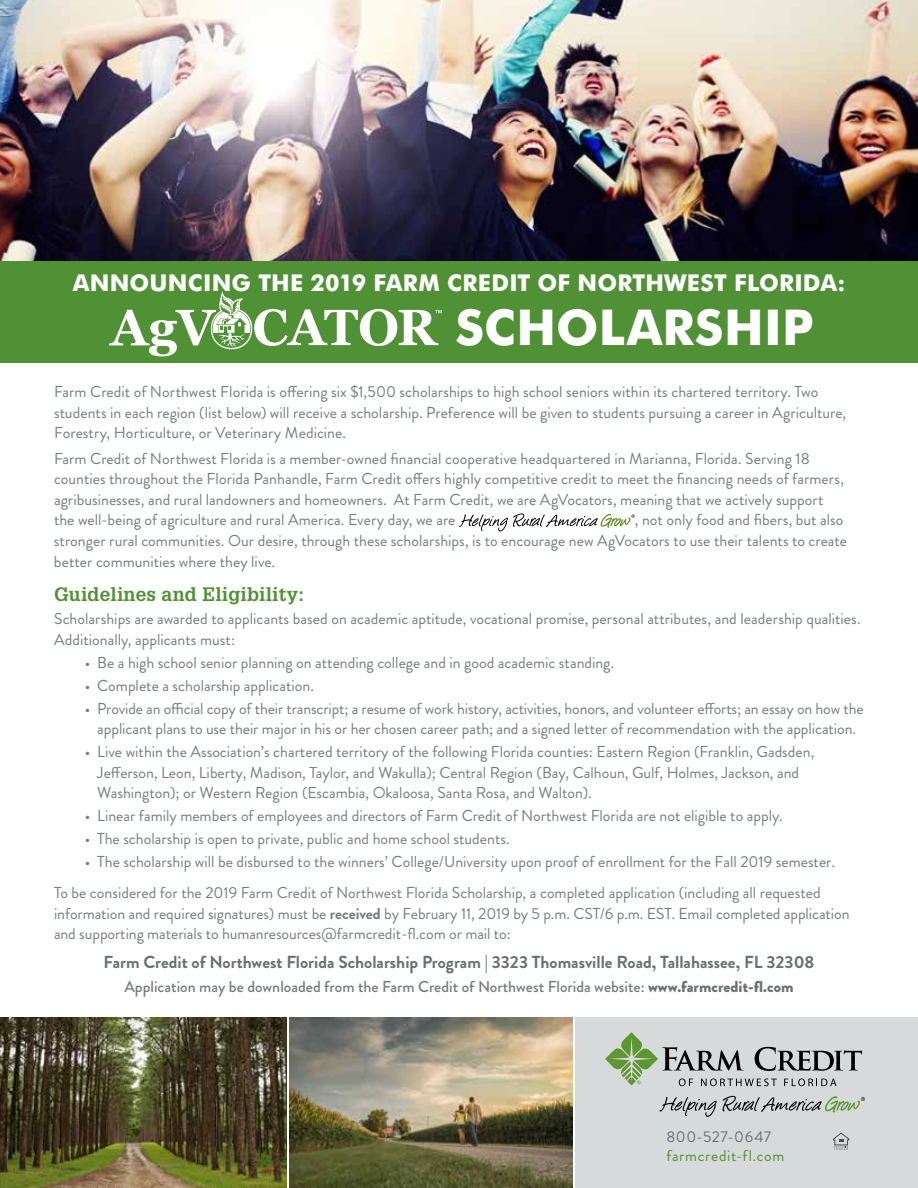
<style>
.page{position:relative;width:918px;height:1188px;background:#fff}
.page>*{position:absolute;margin:0;border:0;box-sizing:border-box;transform-origin:0 0}
.t1{font:700 49.5px "Futura BT";letter-spacing:.005em;color:#fff}
.t2{font:700 23.25px "Futura BT";letter-spacing:.01em;color:#fff}
.t3{font:700 19.05px "Glypha";letter-spacing:.01em;color:#519136}
.t4{font:700 17.4px "Brandon Grotesque";color:#697270}
.t5{font:15.9px/20.7px "Brandon Grotesque";color:#757d7b}
.t6{font:500 15.9px "Brandon Grotesque";color:#757d7b}
.t7{font:15.6px "Brandon Grotesque";letter-spacing:.045em;color:#519136}
.t8{font:15.6px "Brandon Grotesque";letter-spacing:.04em;color:#697270}
.s1{font-weight:700}
.s2{font-weight:900;color:#697270}
</style>
<div class="page">
<img style="left:0;top:0;width:918px;height:261px">
<div style="left:0;top:261px;width:918px;height:102px;background:#519136"></div>
<img style="left:289px;top:1017px;width:283px;height:171px">
<img style="left:0;top:1017px;width:286px;height:171px">
<div style="left:575px;top:1017px;width:343px;height:171px;background:#d6dadb"></div>
<svg style="left:833px;top:1132px;width:16px;height:18px"></svg>
<svg style="left:605px;top:1032px;width:257px;height:54px"></svg>
<svg style="left:660px;top:1097px;width:57px;height:20px"></svg>
<svg style="left:723px;top:1096px;width:142px;height:16px"></svg>
<svg style="left:459px;top:513px;width:176px;height:18px"></svg>
<svg style="left:109px;top:292px;width:333px;height:64px"></svg>
<h2 class="t2" style="left:73px;top:269px;width:774px">ANNOUNCING THE 2019 FARM CREDIT OF NORTHWEST FLORIDA:</h2>
<h1 class="t1" style="left:455px;top:297px;width:360px">SCHOLARSHIP</h1>
<p class="t5" style="left:54px;top:381px;width:794px">Farm Credit of Northwest Florida is offering six $1,500 scholarships to high school seniors within its chartered territory. Two students in each region (list below) will receive a scholarship. Preference will be given to students pursuing a career in Agriculture,<br>Forestry, Horticulture, or Veterinary Medicine.</p>
<p class="t5" style="left:54px;top:448px;width:792px">Farm Credit of Northwest Florida is a member-owned financial cooperative headquartered in Marianna, Florida. Serving 18 counties throughout the Florida Panhandle, Farm Credit offers highly competitive credit to meet the financing needs of farmers, agribusinesses, and rural landowners and homeowners. At Farm Credit, we are AgVocators, meaning that we actively support the well-being of agriculture and rural America. Every day, we are</p>
<p class="t5" style="left:54px;top:510px;width:795px;text-indent:581px">, not only food and fibers, but also stronger rural communities. Our desire, through these scholarships, is to encourage new AgVocators to use their talents to create better communities where they live.</p>
<p class="t3" style="left:54px;top:583px;width:252px">Guidelines and Eligibility:</p>
<p class="t5" style="left:54px;top:609px;width:808px">Scholarships are awarded to applicants based on academic aptitude, vocational promise, personal attributes, and leadership qualities.<br>Additionally, applicants must:</p>
<p class="t5" style="left:85px;top:652px;width:531px">• Be a high school senior planning on attending college and in good academic standing.</p>
<p class="t5" style="left:85px;top:675px;width:231px">• Complete a scholarship application.</p>
<p class="t5" style="left:85px;top:698px;width:780px;text-align:center">• Provide an official copy of their transcript; a resume of work history, activities, honors, and volunteer efforts; an essay on how the applicant plans to use their major in his or her chosen career path; and a signed letter of recommendation with the application.</p>
<p class="t5" style="left:97px;top:741px;width:719px;text-indent:-12px">• Live within the Association’s chartered territory of the following Florida counties: Eastern Region (Franklin, Gadsden,<br>Jefferson, Leon, Liberty, Madison, Taylor, and Wakulla); Central Region (Bay, Calhoun, Gulf, Holmes, Jackson, and<br>Washington); or Western Region (Escambia, Okaloosa, Santa Rosa, and Walton).</p>
<p class="t5" style="left:85px;top:805px;width:699px">• Linear family members of employees and directors of Farm Credit of Northwest Florida are not eligible to apply.</p>
<p class="t5" style="left:85px;top:828px;width:426px">• The scholarship is open to private, public and home school students.</p>
<p class="t5" style="left:54px;top:847px;width:783px;line-height:30.9px;text-indent:31px">• The scholarship will be disbursed to the winners’ College/University upon proof of enrollment for the Fall 2019 semester.<br>To be considered for the 2019 Farm Credit of Northwest Florida Scholarship, a completed application (including all requested</p>
<p class="t5" style="left:54px;top:903px;width:797px">information and required signatures) must be <span class="s1">received</span> by February 11, 2019 by 5 p.m. CST/6 p.m. EST. Email completed application and supporting materials to humanresources@farmcredit-fl.com or mail to:</p>
<p class="t4" style="left:104px;top:950px;width:712px">Farm Credit of Northwest Florida Scholarship Program | 3323 Thomasville Road, Tallahassee, FL 32308</p>
<p class="t6" style="left:125px;top:976px;width:670px">Application may be downloaded from the Farm Credit of Northwest Florida website: <span class="s2">www.farmcredit-fl.com</span></p>
<p class="t8" style="left:666px;top:1126px;width:106px">800-527-0647</p>
<p class="t7" style="left:666px;top:1145px;width:119px">farmcredit-fl.com</p>
</div>
